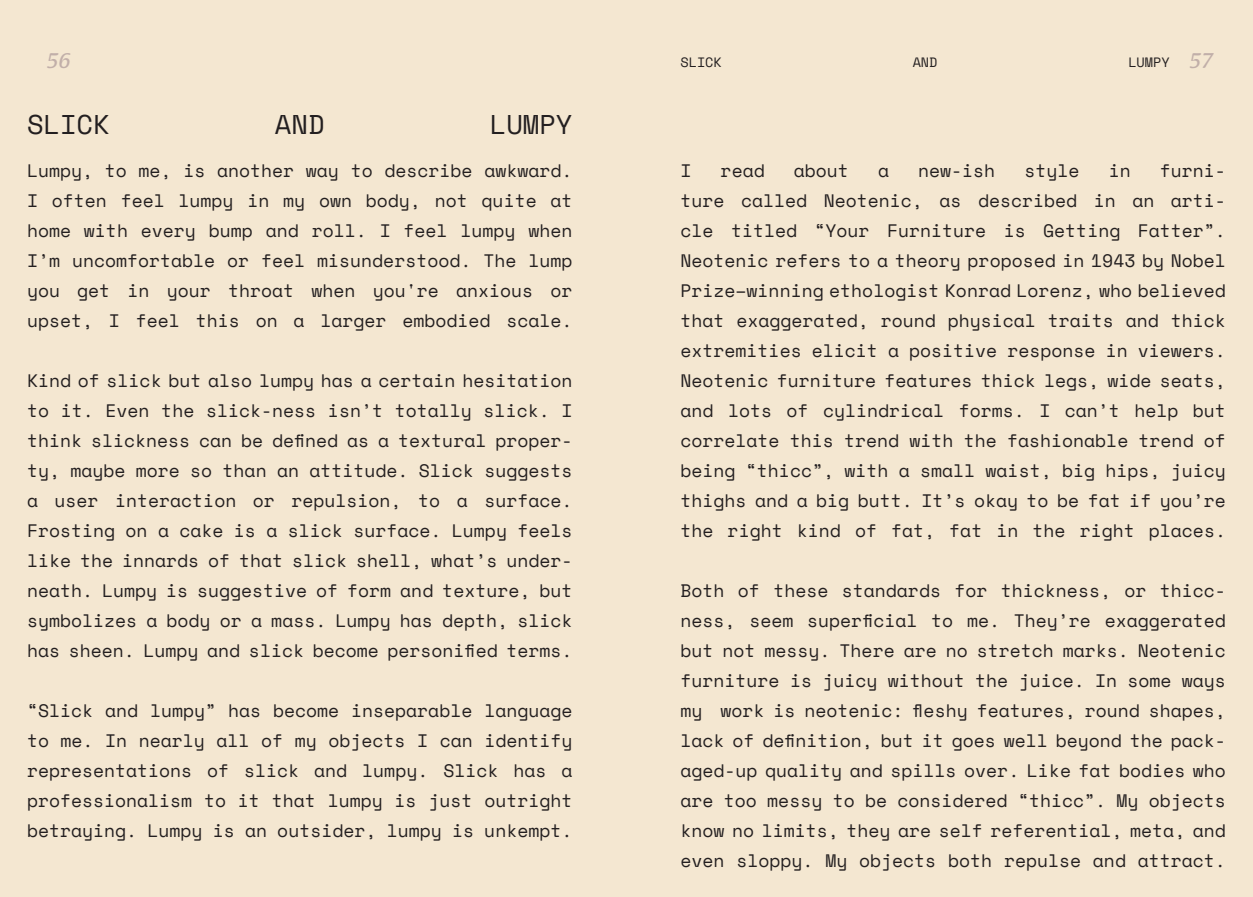
<style>
.page{position:relative;width:1253px;height:897px;background:#fff}
.page>*{position:absolute;margin:0;border:0;box-sizing:border-box;transform-origin:0 0}
.t1{font:27px "Space Mono";color:#231f20}
.t2{font:21px "Raspoutine Classic";color:#c1afa9}
.t3{font:18px/30px "Space Mono";color:#231f20;text-align:justify}
.t4{font:13.5px "Space Mono";color:#231f20}
</style>
<div class="page">
<div style="left:0;top:0;width:626px;height:896px;background:#f4e7d1"></div>
<div style="left:626px;top:0;width:627px;height:896px;background:#f4e7d1"></div>
<p class="t2" style="left:46px;top:49px;width:25px">56</p>
<p class="t1" style="left:27px;top:105px;width:84px">SLICK</p>
<p class="t1" style="left:275px;top:105px;width:51px">AND</p>
<p class="t1" style="left:490px;top:105px;width:84px">LUMPY</p>
<p class="t3" style="left:27px;top:155px;width:547px">Lumpy, to me, is another way to describe awkward.<br>I often feel lumpy in my own body, not quite at home with every bump and roll. I feel lumpy when I’m uncomfortable or feel misunderstood. The lump you get in your throat when you're anxious or upset, I feel this on a larger embodied scale.</p>
<p class="t3" style="left:27px;top:365px;width:547px">Kind of slick but also lumpy has a certain hesitation to it. Even the slick-ness isn’t totally slick. I think slickness can be defined as a textural proper&shy;ty, maybe more so than an attitude. Slick suggests a user interaction or repulsion, to a surface.<br>Frosting on a cake is a slick surface. Lumpy feels like the innards of that slick shell, what’s under&shy;neath. Lumpy is suggestive of form and texture, but symbolizes a body or a mass. Lumpy has depth, slick has sheen. Lumpy and slick become personified terms.</p>
<p class="t3" style="left:27px;top:695px;width:547px">“Slick and lumpy” has become inseparable language to me. In nearly all of my objects I can identify representations of slick and lumpy. Slick has a professionalism to it that lumpy is just outright betraying. Lumpy is an outsider, lumpy is unkempt.</p>
<p class="t4" style="left:680px;top:52px;width:43px">SLICK</p>
<p class="t4" style="left:913px;top:52px;width:26px">AND</p>
<p class="t4" style="left:1128px;top:52px;width:43px">LUMPY</p>
<p class="t2" style="left:1189px;top:49px;width:25px">57</p>
<p class="t3" style="left:680px;top:155px;width:547px;text-indent:479px">furni&shy;ture called Neotenic, as described in an arti&shy;cle titled “Your Furniture is Getting Fatter”.</p>
<p class="t3" style="left:680px;top:245px;width:547px">Neotenic refers to a theory proposed in 1943 by Nobel Prize–winning ethologist Konrad Lorenz, who believed that exaggerated, round physical traits and thick extremities elicit a positive response in viewers.</p>
<p class="t3" style="left:680px;top:365px;width:547px">Neotenic furniture features thick legs, wide seats, and lots of cylindrical forms. I can’t help but correlate this trend with the fashionable trend of being “thicc”, with a small waist, big hips, juicy thighs and a big butt. It’s okay to be fat if you’re the right kind of fat, fat in the right places.</p>
<p class="t3" style="left:680px;top:155px;width:13px">I</p>
<p class="t3" style="left:721px;top:155px;width:46px">read</p>
<p class="t3" style="left:794px;top:155px;width:57px">about</p>
<p class="t3" style="left:878px;top:155px;width:13px">a</p>
<p class="t3" style="left:918px;top:155px;width:79px">new-ish</p>
<p class="t3" style="left:1024px;top:155px;width:57px">style</p>
<p class="t3" style="left:1109px;top:155px;width:24px">in</p>
<p class="t3" style="left:680px;top:575px;width:547px">Both of these standards for thickness, or thicc&shy;ness, seem superficial to me. They’re exaggerated but not messy. There are no stretch marks. Neotenic furniture is juicy without the juice. In some ways my work is neotenic: fleshy features, round shapes, lack of definition, but it goes well beyond the pack&shy;aged-up quality and spills over. Like fat bodies who are too messy to be considered “thicc”. My objects know no limits, they are self referential, meta, and even sloppy. My objects both repulse and attract.</p>
</div>
